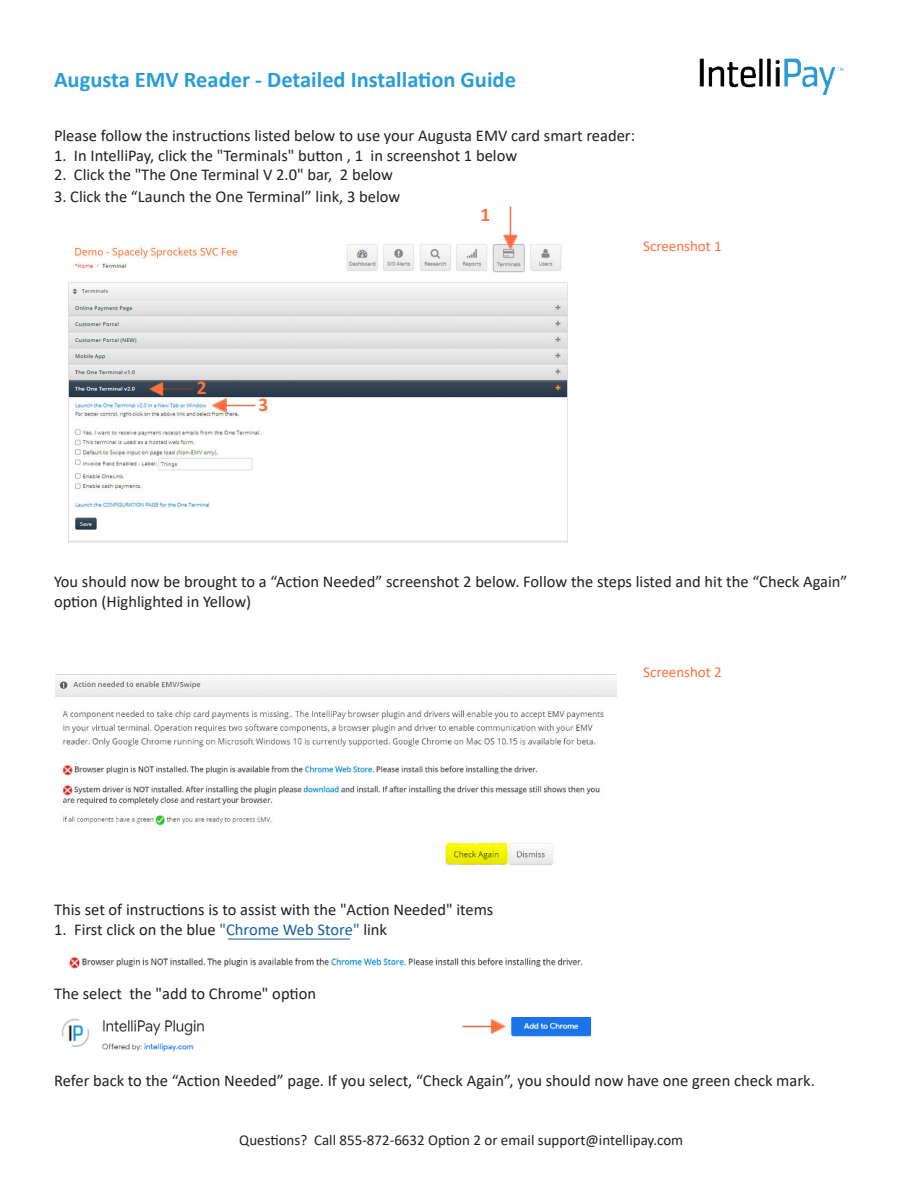
<style>
.page{position:relative;width:918px;height:1188px;background:#fff}
.page>*{position:absolute;margin:0;border:0;box-sizing:border-box;transform-origin:0 0}
.t1{font:700 22.5px "Calibri";color:#289dd9}
.t2{font:700 19.5px "Calibri";color:#ff6f3e}
.t3{font:16.5px/19.8px "Calibri";color:#231f20}
.t4{font:15px "Calibri";color:#231f20}
.t5{font:15px "Calibri";color:#ff6f3e}
.s1{color:#175d9e}
</style>
<div class="page">
<img style="left:699px;top:58px;width:145px;height:37px">
<img style="left:56px;top:678px;width:560px;height:188px">
<img style="left:68px;top:244px;width:500px;height:298px">
<img style="left:498px;top:207px;width:25px;height:58px">
<img style="left:134px;top:377px;width:58px;height:25px">
<img style="left:197px;top:393px;width:58px;height:25px">
<img style="left:69px;top:957px;width:514px;height:12px">
<img style="left:61px;top:1017px;width:531px;height:35px">
<img style="left:462px;top:1017px;width:48px;height:19px">
<hr style="left:228px;top:939px;width:122px;height:1px;background:#175d9e">
<h1 class="t1" style="left:54px;top:64px;width:464px">Augusta EMV Reader - Detailed Installation Guide</h1>
<p class="t3" style="left:54px;top:125px;width:583px">Please follow the instructions listed below to use your Augusta EMV card smart reader:</p>
<p class="t3" style="left:54px;top:145px;width:465px">1. In IntelliPay, click the "Terminals" button , 1 in screenshot 1 below</p>
<p class="t3" style="left:54px;top:166px;width:341px">2. Click the "The One Terminal V 2.0" bar, 2 below</p>
<p class="t3" style="left:54px;top:188px;width:348px">3. Click the “Launch the One Terminal” link, 3 below</p>
<p class="t2" style="left:197px;top:374px;width:11px">2</p>
<p class="t2" style="left:258px;top:397px;width:11px">3</p>
<p class="t2" style="left:481px;top:201px;width:11px">1</p>
<p class="t5" style="left:643px;top:241px;width:80px">Screenshot 1</p>
<p class="t3" style="left:54px;top:571px;width:795px">You should now be brought to a “Action Needed” screenshot 2 below. Follow the steps listed and hit the “Check Again” option (Highlighted in Yellow)</p>
<p class="t3" style="left:54px;top:899px;width:441px">This set of instructions is to assist with the "Action Needed" items</p>
<p class="t3" style="left:54px;top:919px;width:334px">1. First click on the blue <span class="s1">"Chrome Web Store"</span> link</p>
<p class="t3" style="left:54px;top:983px;width:264px">The select the "add to Chrome" option</p>
<p class="t5" style="left:643px;top:667px;width:80px">Screenshot 2</p>
<p class="t3" style="left:54px;top:1070px;width:762px">Refer back to the “Action Needed” page. If you select, “Check Again”, you should now have one green check mark.</p>
<p class="t4" style="left:239px;top:1130px;width:446px">Questions? Call 855-872-6632 Option 2 or email support@intellipay.com</p>
</div>
